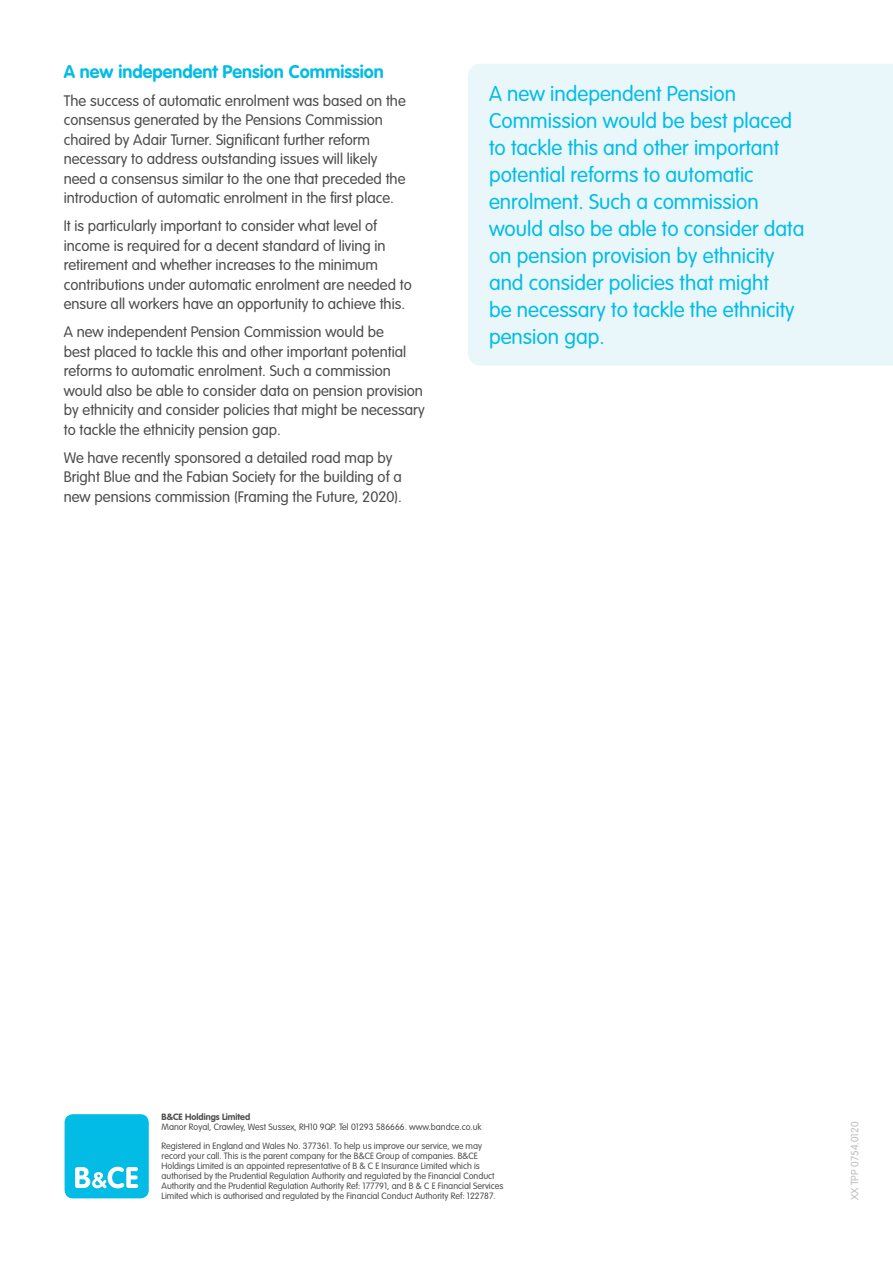
<style>
.page{position:relative;width:893px;height:1263px;background:#fff}
.page>*{position:absolute;margin:0;border:0;box-sizing:border-box;transform-origin:0 0}
.Intro_Body_14_18{font:300 21px/27px "VAG Rounded Std";color:#02bce5}
.Sub-heading_1{font:700 18px "VAG Rounded Std";color:#02bce5}
.Body_10_13{font:300 15px/19.5px "VAG Rounded Std";color:#4b4c4d}
.t1{font:300 10.5px "VAG Rounded Std";color:#bcbdc0}
.Body_10_13-2{font:300 9px/10.1px "VAG Rounded Std";color:#4b4c4d}
.s1{font-weight:700}
</style>
<div class="page">
<div style="left:65px;top:1114px;width:84px;height:84px;background:#02bce5;border-radius:8px"></div>
<svg style="left:75px;top:1167px;width:63px;height:21px"></svg>
<div style="left:468px;top:64px;width:425px;height:302px;background:#e9f7fb"></div>
<p class="Sub-heading_1" style="left:64px;top:61px;width:322px">A new independent Pension Commission</p>
<p class="Body_10_13" style="left:64px;top:91px;width:344px">The success of automatic enrolment was based on the consensus generated by the Pensions Commission chaired by Adair Turner. Significant further reform necessary to address outstanding issues will likely need a consensus similar to the one that preceded the introduction of automatic enrolment in the first place.</p>
<p class="Body_10_13" style="left:64px;top:217px;width:350px">It is particularly important to consider what level of income is required for a decent standard of living in retirement and whether increases to the minimum contributions under automatic enrolment are needed to ensure all workers have an opportunity to achieve this.</p>
<p class="Body_10_13" style="left:64px;top:323px;width:362px">A new independent Pension Commission would be<br>best placed to tackle this and other important potential reforms to automatic enrolment. Such a commission would also be able to consider data on pension provision by ethnicity and consider policies that might be necessary to tackle the ethnicity pension gap.</p>
<p class="Body_10_13" style="left:64px;top:448px;width:340px">We have recently sponsored a detailed road map by<br>Bright Blue and the Fabian Society for the building of a new pensions commission (Framing the Future, 2020).</p>
<p class="Intro_Body_14_18" style="left:489px;top:81px;width:317px">A new independent Pension<br>Commission would be best placed to tackle this and other important potential reforms to automatic enrolment. Such a commission would also be able to consider data on pension provision by ethnicity and consider policies that might<br>be necessary to tackle the ethnicity pension gap.</p>
<p class="Body_10_13-2" style="left:162px;top:1112px;width:322px"><span class="s1">B&amp;CE Holdings Limited<br></span>Manor Royal, Crawley, West Sussex, RH10 9QP. Tel 01293 586666. www.bandce.co.uk</p>
<p class="Body_10_13-2" style="left:162px;top:1141px;width:343px">Registered in England and Wales No. 377361. To help us improve our service, we may record your call. This is the parent company for the B&amp;CE Group of companies. B&amp;CE Holdings Limited is an appointed representative of B &amp; C E Insurance Limited which is authorised by the Prudential Regulation Authority and regulated by the Financial Conduct Authority and the Prudential Regulation Authority Ref: 177791, and B &amp; C E Financial Services Limited which is authorised and regulated by the Financial Conduct Authority Ref: 122787.</p>
<p class="t1" style="left:849px;top:1200px;width:80px;rotate:-90deg">XX TPP 0754.0120</p>
</div>
